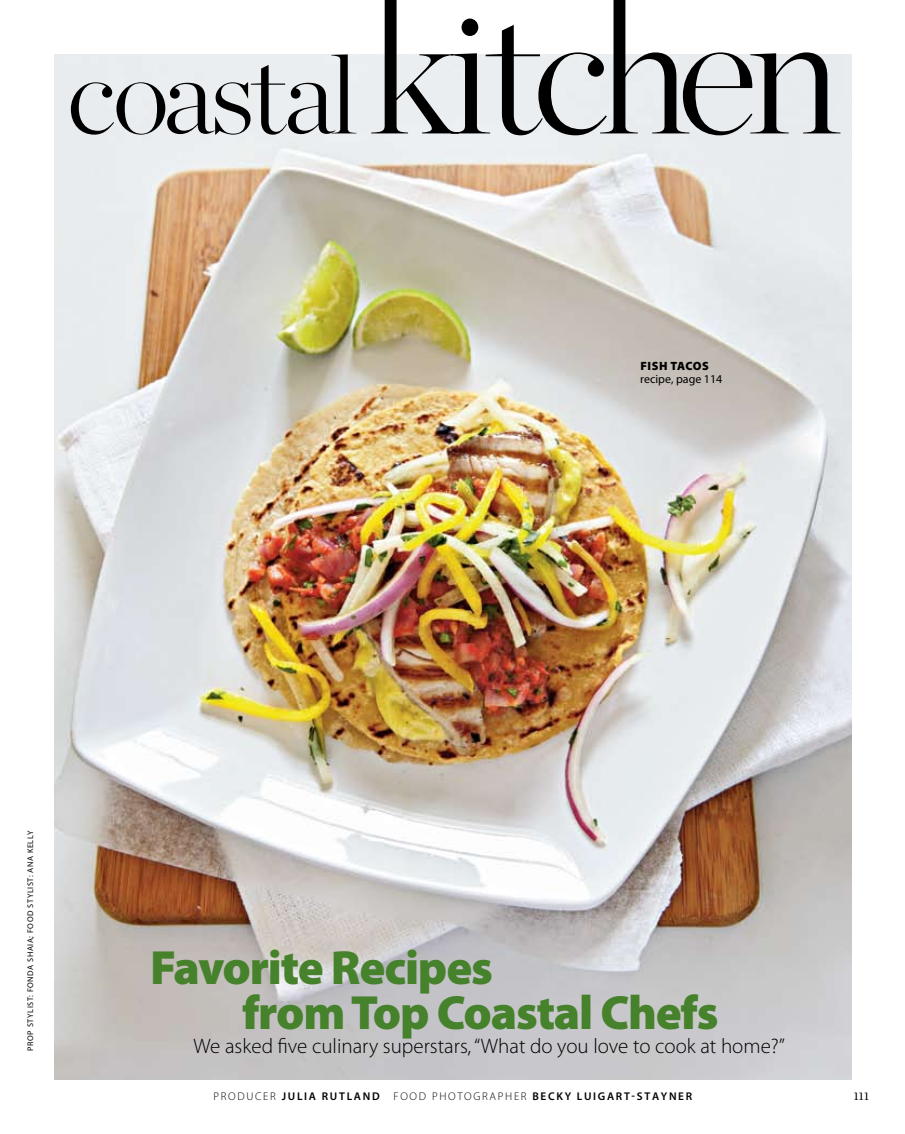
<style>
.page{position:relative;width:905px;height:1134px;background:#fff}
.page>*{position:absolute;margin:0;border:0;box-sizing:border-box;transform-origin:0 0}
.t1{font:900 48.3px/44.2px "Myriad Pro";letter-spacing:-.03em;color:#46812b}
.t2{font:300 21px "Myriad Pro";color:#000}
.t3{font:12px "Myriad Pro";color:#000}
.t4{font:900 12px "Myriad Pro";letter-spacing:.05em;color:#000}
.t5{font:12px "Chronicle Text G1";color:#000}
.t6{font:600 11.25px "Myriad Pro";letter-spacing:.15em;color:#000}
.t7{font:8.25px "Myriad Pro";letter-spacing:.07em;color:#000}
.s1{font-weight:300}
</style>
<div class="page">
<img style="left:54px;top:54px;width:797px;height:1026px">
<svg style="left:71px;top:0;width:769px;height:135px"></svg>
<p class="t4" style="left:640px;top:359px;width:70px">f ish tacos</p>
<p class="t3" style="left:640px;top:373px;width:84px">recipe, page 114</p>
<p class="t7" style="left:26px;top:1051px;width:221px;rotate:-90deg">prop stylist: Fonda Shaia; Food Stylist: Ana Kelly</p>
<h1 class="t1" style="left:242px;top:946px;width:478px;text-indent:-92px">Favorite Recipes<br>from Top Coastal Chefs</h1>
<p class="t2" style="left:194px;top:1035px;width:593px">We asked five culinary superstars, “What do you love to cook at home?”</p>
<p class="t6" style="left:213px;top:1090px;width:478px"><span class="s1">Producer</span> JULIA RUTLAND <span class="s1">Food Photographer</span> BECKY LUIGAR T-STAYNER</p>
<p class="t5" style="left:853px;top:1086px;width:17px">111</p>
</div>
